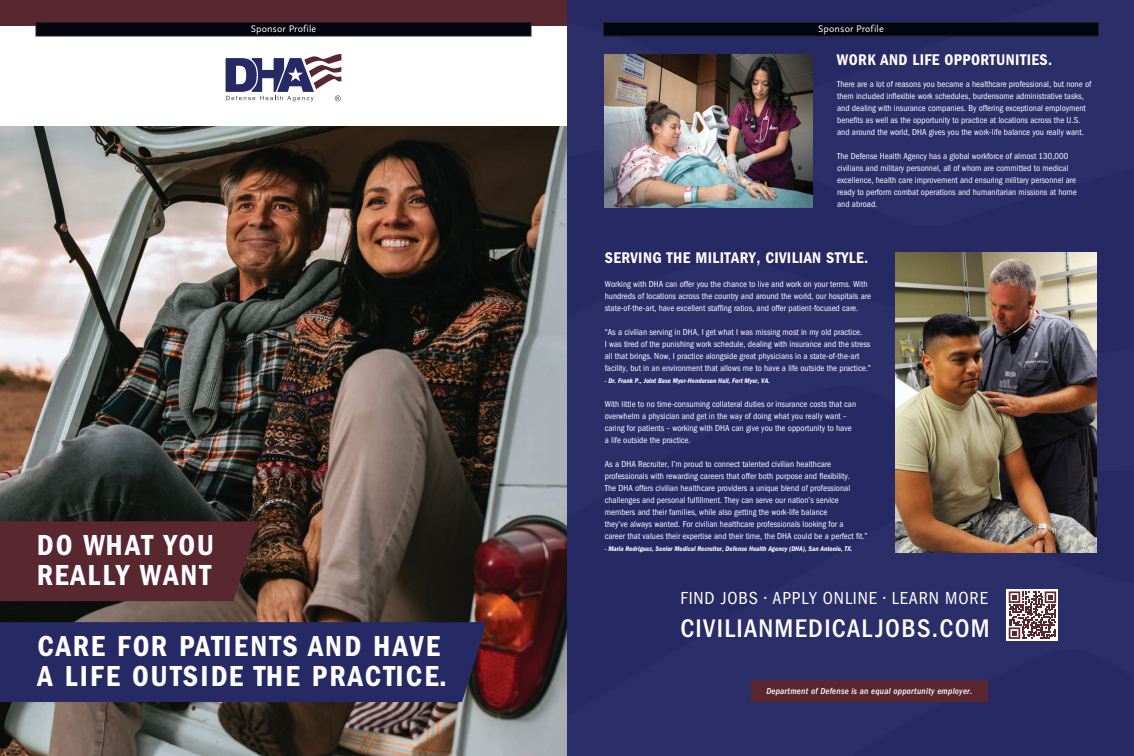
<style>
.page{position:relative;width:1134px;height:756px;background:#fff}
.page>*{position:absolute;margin:0;border:0;box-sizing:border-box;transform-origin:0 0}
.t1{font:30px/30px "Franklin Gothic LT Pro Cn Dm";letter-spacing:.07em;color:#fff}
.t2{font:500 condensed 26.4px "Franklin Gothic LT Pro";letter-spacing:.05em;color:#fff}
.t3{font:condensed 18.1px "Franklin Gothic LT Pro";color:#fff}
.t4{font:16px "Franklin Gothic LT Pro Cn Dm";letter-spacing:.025em;color:#fff}
.t5{font:10px "OTNEJM Scala Sans LF";letter-spacing:.005em;color:#fff}
.t6{font:condensed 9px/12px "Franklin Gothic LT Pro";color:#fff}
.t7{font:italic 500 condensed 9px "Franklin Gothic LT Pro";letter-spacing:.025em;color:#fff}
.t8{font:7px "Franklin Gothic LT Pro Cn Dm It";color:#fff}
</style>
<div class="page">
<div style="left:568px;top:0;width:566px;height:260px;background:#2b2e68"></div>
<div style="left:568px;top:260px;width:566px;height:248px;background:#2b2e68"></div>
<div style="left:568px;top:508px;width:566px;height:248px;background:#2b2e68"></div>
<div style="left:751px;top:680px;width:237px;height:22px;background:#592730"></div>
<img style="left:605px;top:54px;width:207px;height:154px">
<img style="left:896px;top:252px;width:200px;height:300px">
<div style="left:1006px;top:589px;width:52px;height:52px;background:#fff"></div>
<svg style="left:1009px;top:591px;width:47px;height:48px"></svg>
<div style="left:604px;top:22px;width:494px;height:14px;background:#01060e"></div>
<div style="left:603px;top:22px;width:496px;height:14px;border:1px solid #231f20"></div>
<hr style="left:567px;top:0;width:1px;height:756px;background:#262964">
<img style="left:0;top:126px;width:567px;height:630px">
<div style="left:0;top:521px;width:258px;height:80px;background:#592730"></div>
<div style="left:0;top:622px;width:487px;height:80px;background:#262964"></div>
<svg style="left:226px;top:54px;width:115px;height:47px"></svg>
<div style="left:0;top:0;width:567px;height:25px;background:#592730"></div>
<div style="left:36px;top:22px;width:495px;height:14px;background:#01060e"></div>
<div style="left:36px;top:22px;width:496px;height:14px;border:1px solid #231f20"></div>
<p class="t5" style="left:251px;top:24px;width:67px">Sponsor Profile</p>
<h1 class="t1" style="left:37px;top:530px;width:179px">DO WHAT YOU<br>REALLY WANT</h1>
<h1 class="t1" style="left:37px;top:631px;width:411px">CARE FOR PATIENTS AND HAVE<br>A LIFE OUTSIDE THE PRACTICE.</h1>
<p class="t5" style="left:818px;top:24px;width:67px">Sponsor Profile</p>
<h3 class="t4" style="left:837px;top:50px;width:217px">WORK AND LIFE OPPORTUNITIES.</h3>
<p class="t6" style="left:837px;top:79px;width:256px">There are a lot of reasons you became a healthcare professional, but none of them included inflexible work schedules, burdensome administrative tasks, and dealing with insurance companies. By offering exceptional employment benefits as well as the opportunity to practice at locations across the U.S. and around the world, DHA gives you the work-life balance you really want.</p>
<p class="t6" style="left:837px;top:151px;width:241px">The Defense Health Agency has a global workforce of almost 130,000 civilians and military personnel, all of whom are committed to medical excellence, health care improvement and ensuring military personnel are ready to perform combat operations and humanitarian missions at home and abroad.</p>
<h3 class="t4" style="left:605px;top:249px;width:265px">SERVING THE MILITARY, CIVILIAN STYLE.</h3>
<p class="t6" style="left:605px;top:278px;width:268px">Working with DHA can offer you the chance to live and work on your terms. With hundreds of locations across the country and around the world, our hospitals are state-of-the-art, have excellent staffing ratios, and offer patient-focused care.</p>
<p class="t6" style="left:605px;top:326px;width:268px">“As a civilian serving in DHA, I get what I was missing most in my old practice.<br>I was tired of the punishing work schedule, dealing with insurance and the stress all that brings. Now, I practice alongside great physicians in a state-of-the-art facility, but in an environment that allows me to have a life outside the practice.”</p>
<p class="t8" style="left:605px;top:377px;width:167px">- Dr. Frank P., Joint Base Myer-Henderson Hall, Fort Myer, VA.</p>
<p class="t6" style="left:605px;top:398px;width:253px">With little to no time-consuming collateral duties or insurance costs that can overwhelm a physician and get in the way of doing what you really want – caring for patients – working with DHA can give you the opportunity to have a life outside the practice.</p>
<p class="t6" style="left:605px;top:458px;width:264px">As a DHA Recruiter, I’m proud to connect talented civilian healthcare professionals with rewarding careers that offer both purpose and flexibility.<br>The DHA offers civilian healthcare providers a unique blend of professional challenges and personal fulfillment. They can serve our nation’s service members and their families, while also getting the work-life balance<br>they’ve always wanted. For civilian healthcare professionals looking for a<br>career that values their expertise and their time, the DHA could be a perfect fit.”</p>
<p class="t8" style="left:605px;top:545px;width:249px">- Maria Rodriguez, Senior Medical Recruiter, Defense Health Agency (DHA), San Antonio, TX.</p>
<h3 class="t3" style="left:680px;top:588px;width:309px">FIND JOBS • APPLY ONLINE • LEARN MORE</h3>
<h2 class="t2" style="left:680px;top:613px;width:311px">CIVILIANMEDICALJOBS.COM</h2>
<p class="t7" style="left:766px;top:686px;width:207px">Department of Defense is an equal opportunity employer.</p>
</div>
